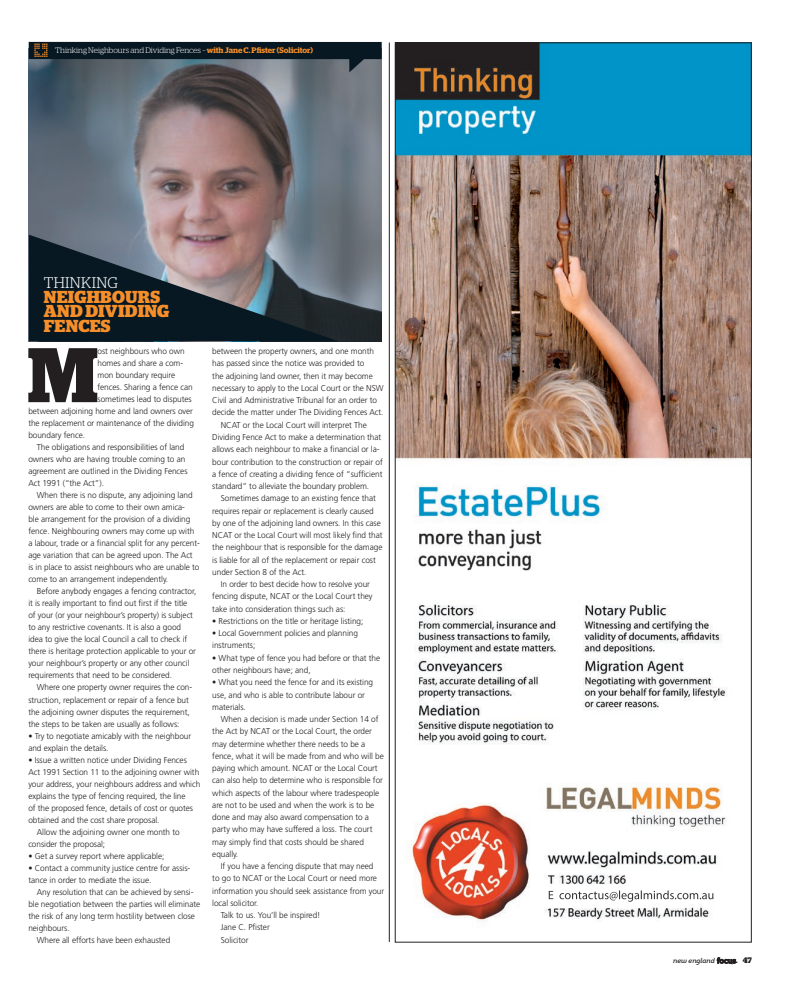
<style>
.page{position:relative;width:794px;height:993px;background:#fff}
.page>*{position:absolute;margin:0;border:0;box-sizing:border-box;transform-origin:0 0}
.t1{font:700 77.1px "Stag";color:#231f20}
.t2{font:700 17.3px/14.6px "Stag";letter-spacing:.02em;color:#f68f2a}
.t3{font:300 15.4px "Stag";letter-spacing:.02em;color:#fff}
.t4{font:300 8.5px/12.2px "Frutiger";letter-spacing:-.005em;color:#231f20}
.t5{font:300 8px "Stag";color:#fff}
.t6{font:italic 7px "Intro";letter-spacing:-.01em;color:#231f20}
.s1{font-weight:600;color:#f68f2a}
.s2{font-family:"London Two";font-style:normal;font-size:8px}
.s3{font-family:"Stag";font-weight:700;font-style:normal;font-size:8px}
</style>
<div class="page">
<svg style="left:717px;top:957px;width:19px;height:6px"></svg>
<hr style="left:389px;top:43px;width:1px;height:898px;background:#231f20">
<img style="left:29px;top:59px;width:353px;height:282px">
<div style="left:29px;top:42px;width:353px;height:17px;background:#071822"></div>
<svg style="left:224px;top:59px;width:156px;height:13px;background:#6d757d"></svg>
<svg style="left:34px;top:43px;width:14px;height:14px"></svg>
<svg style="left:29px;top:234px;width:310px;height:107px;background:#414850"></svg>
<img style="left:397px;top:45px;width:352px;height:876px">
<img style="left:549px;top:890px;width:158px;height:10px">
<p class="t5" style="left:55px;top:46px;width:259px">Thinking Neighbours and Dividing Fences – <span class="s1">with Jane C. Pfister (Solicitor)</span></p>
<h3 class="t3" style="left:44px;top:274px;width:76px">THINKING</h3>
<h2 class="t2" style="left:44px;top:289px;width:127px">NEIGHBOURS<br>AND DIVIDING<br>FENCES</h2>
<h1 class="t1" style="left:28px;top:330px;width:72px">M</h1>
<p class="t4" style="left:97px;top:345px;width:89px">ost neighbours who own</p>
<p class="t4" style="left:97px;top:357px;width:87px">homes and share a com-</p>
<p class="t4" style="left:97px;top:369px;width:79px">mon boundary require</p>
<p class="t4" style="left:97px;top:381px;width:97px">fences. Sharing a fence can</p>
<p class="t4" style="left:97px;top:393px;width:96px">sometimes lead to disputes</p>
<p class="t4" style="left:28px;top:405px;width:166px">between adjoining home and land owners over</p>
<p class="t4" style="left:28px;top:417px;width:167px">the replacement or maintenance of the dividing</p>
<p class="t4" style="left:28px;top:429px;width:58px">boundary fence.</p>
<p class="t4" style="left:37px;top:441px;width:149px">The obligations and responsibilities of land</p>
<p class="t4" style="left:28px;top:453px;width:159px">owners who are having trouble coming to an</p>
<p class="t4" style="left:28px;top:465px;width:161px">agreement are outlined in the Dividing Fences</p>
<p class="t4" style="left:28px;top:477px;width:77px">Act 1991 (“the Act”).</p>
<p class="t4" style="left:37px;top:489px;width:157px">When there is no dispute, any adjoining land</p>
<p class="t4" style="left:28px;top:501px;width:158px">owners are able to come to their own amica-</p>
<p class="t4" style="left:28px;top:513px;width:163px">ble arrangement for the provision of a dividing</p>
<p class="t4" style="left:28px;top:525px;width:167px">fence. Neighbouring owners may come up with</p>
<p class="t4" style="left:28px;top:537px;width:173px">a labour, trade or a financial split for any percent-</p>
<p class="t4" style="left:28px;top:549px;width:166px">age variation that can be agreed upon. The Act</p>
<p class="t4" style="left:28px;top:561px;width:173px">is in place to assist neighbours who are unable to</p>
<p class="t4" style="left:28px;top:573px;width:141px">come to an arrangement independently.</p>
<p class="t4" style="left:37px;top:585px;width:161px">Before anybody engages a fencing contractor,</p>
<p class="t4" style="left:28px;top:597px;width:161px">it is really important to find out first if the title</p>
<p class="t4" style="left:28px;top:609px;width:166px">of your (or your neighbour’s property) is subject</p>
<p class="t4" style="left:28px;top:621px;width:154px">to any restrictive covenants. It is also a good</p>
<p class="t4" style="left:28px;top:633px;width:160px">idea to give the local Council a call to check if</p>
<p class="t4" style="left:28px;top:645px;width:169px">there is heritage protection applicable to your or</p>
<p class="t4" style="left:28px;top:657px;width:163px">your neighbour’s property or any other council</p>
<p class="t4" style="left:28px;top:669px;width:145px">requirements that need to be considered.</p>
<p class="t4" style="left:37px;top:681px;width:157px">Where one property owner requires the con-</p>
<p class="t4" style="left:28px;top:693px;width:162px">struction, replacement or repair of a fence but</p>
<p class="t4" style="left:28px;top:705px;width:163px">the adjoining owner disputes the requirement,</p>
<p class="t4" style="left:28px;top:717px;width:153px">the steps to be taken are usually as follows:</p>
<p class="t4" style="left:28px;top:729px;width:164px">• Try to negotiate amicably with the neighbour and explain the details.</p>
<p class="t4" style="left:28px;top:753px;width:160px">• Issue a written notice under Dividing Fences</p>
<p class="t4" style="left:28px;top:765px;width:172px">Act 1991 Section 11 to the adjoining owner with</p>
<p class="t4" style="left:28px;top:777px;width:173px">your address, your neighbours address and which</p>
<p class="t4" style="left:28px;top:789px;width:159px">explains the type of fencing required, the line</p>
<p class="t4" style="left:28px;top:801px;width:166px">of the proposed fence, details of cost or quotes</p>
<p class="t4" style="left:28px;top:813px;width:133px">obtained and the cost share proposal.</p>
<p class="t4" style="left:37px;top:825px;width:144px">Allow the adjoining owner one month to</p>
<p class="t4" style="left:28px;top:837px;width:78px">consider the proposal;</p>
<p class="t4" style="left:28px;top:849px;width:138px">• Get a survey report where applicable;</p>
<p class="t4" style="left:28px;top:861px;width:163px">• Contact a community justice centre for assis&shy;tance in order to mediate the issue.</p>
<p class="t4" style="left:37px;top:885px;width:158px">Any resolution that can be achieved by sensi-</p>
<p class="t4" style="left:28px;top:897px;width:173px">ble negotiation between the parties will eliminate</p>
<p class="t4" style="left:28px;top:909px;width:168px">the risk of any long term hostility between close</p>
<p class="t4" style="left:28px;top:921px;width:43px">neighbours.</p>
<p class="t4" style="left:37px;top:933px;width:135px">Where all efforts have been exhausted</p>
<p class="t4" style="left:212px;top:345px;width:163px">between the property owners, and one month</p>
<p class="t4" style="left:212px;top:357px;width:154px">has passed since the notice was provided to</p>
<p class="t4" style="left:212px;top:369px;width:162px">the adjoining land owner, then it may become</p>
<p class="t4" style="left:212px;top:382px;width:173px">necessary to apply to the Local Court or the NSW</p>
<p class="t4" style="left:212px;top:394px;width:166px">Civil and Administrative Tribunal for an order to</p>
<p class="t4" style="left:212px;top:406px;width:173px">decide the matter under The Dividing Fences Act.</p>
<p class="t4" style="left:221px;top:418px;width:148px">NCAT or the Local Court will interpret The</p>
<p class="t4" style="left:212px;top:431px;width:170px">Dividing Fence Act to make a determination that</p>
<p class="t4" style="left:212px;top:443px;width:169px">allows each neighbour to make a financial or la-</p>
<p class="t4" style="left:212px;top:455px;width:172px">bour contribution to the construction or repair of</p>
<p class="t4" style="left:212px;top:467px;width:172px">a fence of creating a dividing fence of “sufficient</p>
<p class="t4" style="left:212px;top:480px;width:158px">standard” to alleviate the boundary problem.</p>
<p class="t4" style="left:221px;top:492px;width:156px">Sometimes damage to an existing fence that</p>
<p class="t4" style="left:212px;top:504px;width:163px">requires repair or replacement is clearly caused</p>
<p class="t4" style="left:212px;top:516px;width:170px">by one of the adjoining land owners. In this case</p>
<p class="t4" style="left:212px;top:529px;width:172px">NCAT or the Local Court will most likely find that</p>
<p class="t4" style="left:212px;top:541px;width:172px">the neighbour that is responsible for the damage</p>
<p class="t4" style="left:212px;top:553px;width:165px">is liable for all of the replacement or repair cost</p>
<p class="t4" style="left:212px;top:565px;width:96px">under Section 8 of the Act.</p>
<p class="t4" style="left:221px;top:578px;width:151px">In order to best decide how to resolve your</p>
<p class="t4" style="left:212px;top:590px;width:162px">fencing dispute, NCAT or the Local Court they</p>
<p class="t4" style="left:212px;top:602px;width:135px">take into consideration things such as:</p>
<p class="t4" style="left:212px;top:614px;width:153px">• Restrictions on the title or heritage listing;</p>
<p class="t4" style="left:212px;top:627px;width:147px">• Local Government policies and planning instruments;</p>
<p class="t4" style="left:212px;top:651px;width:169px">• What type of fence you had before or that the other neighbours have; and,</p>
<p class="t4" style="left:212px;top:676px;width:162px">• What you need the fence for and its existing use, and who is able to contribute labour or materials.</p>
<p class="t4" style="left:212px;top:712px;width:173px;text-indent:9px">When a decision is made under Section 14 of the Act by NCAT or the Local Court, the order may determine whether there needs to be a fence, what it will be made from and who will be paying which amount. NCAT or the Local Court can also help to determine who is responsible for which aspects of the labour where tradespeople are not to be used and when the work is to be done and may also award compensation to a party who may have suffered a loss. The court may simply find that costs should be shared equally.</p>
<p class="t4" style="left:221px;top:859px;width:154px">If you have a fencing dispute that may need</p>
<p class="t4" style="left:212px;top:872px;width:166px">to go to NCAT or the Local Court or need more</p>
<p class="t4" style="left:212px;top:884px;width:173px">information you should seek assistance from your</p>
<p class="t4" style="left:212px;top:896px;width:48px">local solicitor.</p>
<p class="t4" style="left:221px;top:908px;width:101px">Talk to us. You’ll be inspired!</p>
<p class="t4" style="left:221px;top:921px;width:50px">Jane C. Pfister</p>
<p class="t4" style="left:221px;top:933px;width:29px">Solicitor</p>
<p class="t6" style="left:673px;top:956px;width:80px">new england <span class="s2">focus</span><span class="s3">. 47</span></p>
</div>
